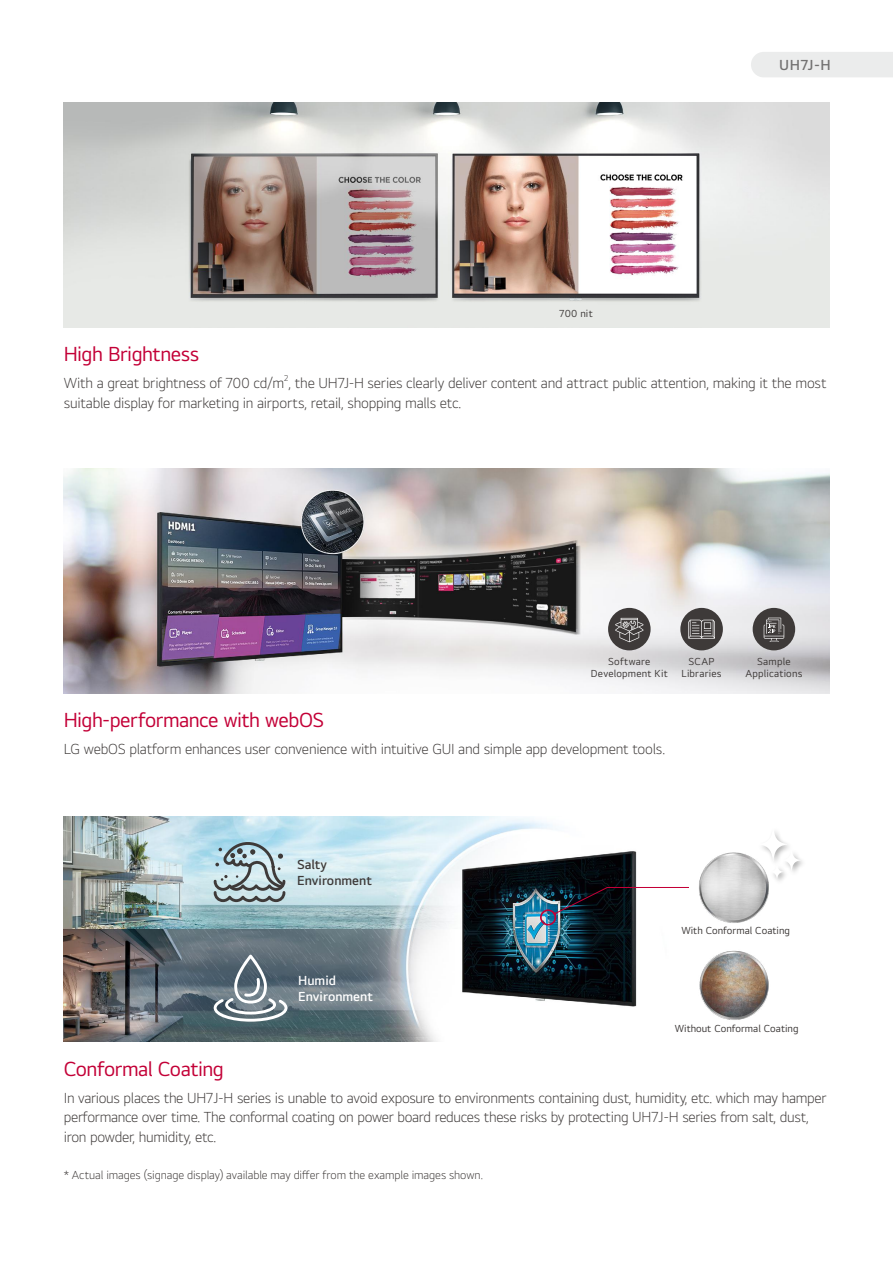
<style>
.page{position:relative;width:893px;height:1263px;background:#fff}
.page>*{position:absolute;margin:0;border:0;box-sizing:border-box;transform-origin:0 0}
.t1{font:21px "LGEI Text TTF";letter-spacing:-.025em;color:#c30037}
.t2{font:300 15px/19.5px "LGEI Text TTF";letter-spacing:-.02em;color:#3e3a39}
.t3{font:600 15px "LGEI Text TTF";color:#727171}
.t4{font:600 13.5px/16.5px "LGEI Text TTF";color:#fff}
.t5{font:600 13.5px/16.5px "LGEI Text TTF";color:#3e3a39}
.t6{font:300 12px "LGEI Text TTF";letter-spacing:-.005em;color:#3e3a39}
.t7{font:10.5px/12px "LGEI Text TTF";letter-spacing:.015em;color:#3e3a39;text-align:center}
.t8{font:300 8.7px "LGEI Text TTF";color:#3e3a39}
</style>
<div class="page">
<div style="left:751px;top:52px;width:142px;height:25px;background:#ebecec"></div>
<img style="left:64px;top:816px;width:573px;height:226px">
<img style="left:699px;top:950px;width:70px;height:70px">
<svg style="left:214px;top:954px;width:73px;height:68px;background:#78868f"></svg>
<div style="left:540px;top:909px;width:16px;height:16px;border:2px solid #c30037;border-radius:50%"></div>
<svg style="left:553px;top:887px;width:136px;height:28px"></svg>
<svg style="left:212px;top:819px;width:75px;height:84px;background:#a7c2ca"></svg>
<img style="left:64px;top:468px;width:765px;height:225px">
<img style="left:64px;top:102px;width:765px;height:225px">
<img style="left:699px;top:852px;width:70px;height:71px">
<div style="left:757px;top:826px;width:50px;height:60px;background:#000;opacity:.31"></div>
<svg style="left:759px;top:827px;width:42px;height:52px"></svg>
<div style="left:680px;top:608px;width:43px;height:42px;background:#3e3a39;border-radius:50%"></div>
<svg style="left:688px;top:620px;width:27px;height:19px"></svg>
<div style="left:608px;top:608px;width:43px;height:42px;background:#3e3a39;border-radius:50%"></div>
<svg style="left:615px;top:618px;width:28px;height:24px"></svg>
<div style="left:753px;top:608px;width:42px;height:42px;background:#3e3a39;border-radius:50%"></div>
<svg style="left:764px;top:618px;width:20px;height:24px"></svg>
<h1 class="t1" style="left:64px;top:341px;width:137px">High Brightness</h1>
<p class="t7" style="left:559px;top:307px;width:35px">700 nit</p>
<p class="t3" style="left:779px;top:56px;width:53px">UH7J-H</p>
<p class="t8" style="left:284px;top:373px;width:6px">2</p>
<p class="t2" style="left:64px;top:393px;width:399px">suitable display for marketing in airports, retail, shopping malls etc.</p>
<p class="t2" style="left:64px;top:373px;width:764px">With a great brightness of 700 cd/m , the UH7J-H series clearly deliver content and attract public attention, making it the most</p>
<h1 class="t1" style="left:64px;top:707px;width:262px">High-performance with webOS</h1>
<p class="t7" style="left:591px;top:655px;width:78px">Software<br>Development Kit</p>
<p class="t7" style="left:745px;top:655px;width:59px">Sample<br>Applications</p>
<p class="t7" style="left:682px;top:655px;width:42px">SCAP<br>Libraries</p>
<p class="t2" style="left:64px;top:739px;width:603px">LG webOS platform enhances user convenience with intuitive GUI and simple app development tools.</p>
<h1 class="t1" style="left:64px;top:1056px;width:162px">Conformal Coating</h1>
<p class="t5" style="left:297px;top:855px;width:76px">Salty<br>Environment</p>
<p class="t4" style="left:298px;top:972px;width:76px">Humid<br>Environment</p>
<p class="t7" style="left:681px;top:924px;width:110px">With Conformal Coating</p>
<p class="t7" style="left:675px;top:1023px;width:125px">Without Conformal Coating</p>
<p class="t2" style="left:64px;top:1088px;width:764px">In various places the UH7J-H series is unable to avoid exposure to environments containing dust, humidity, etc. which may hamper performance over time. The conformal coating on power board reduces these risks by protecting UH7J-H series from salt, dust, iron powder, humidity, etc.</p>
<p class="t6" style="left:64px;top:1167px;width:421px">* Actual images (signage display) available may differ from the example images shown.</p>
</div>
